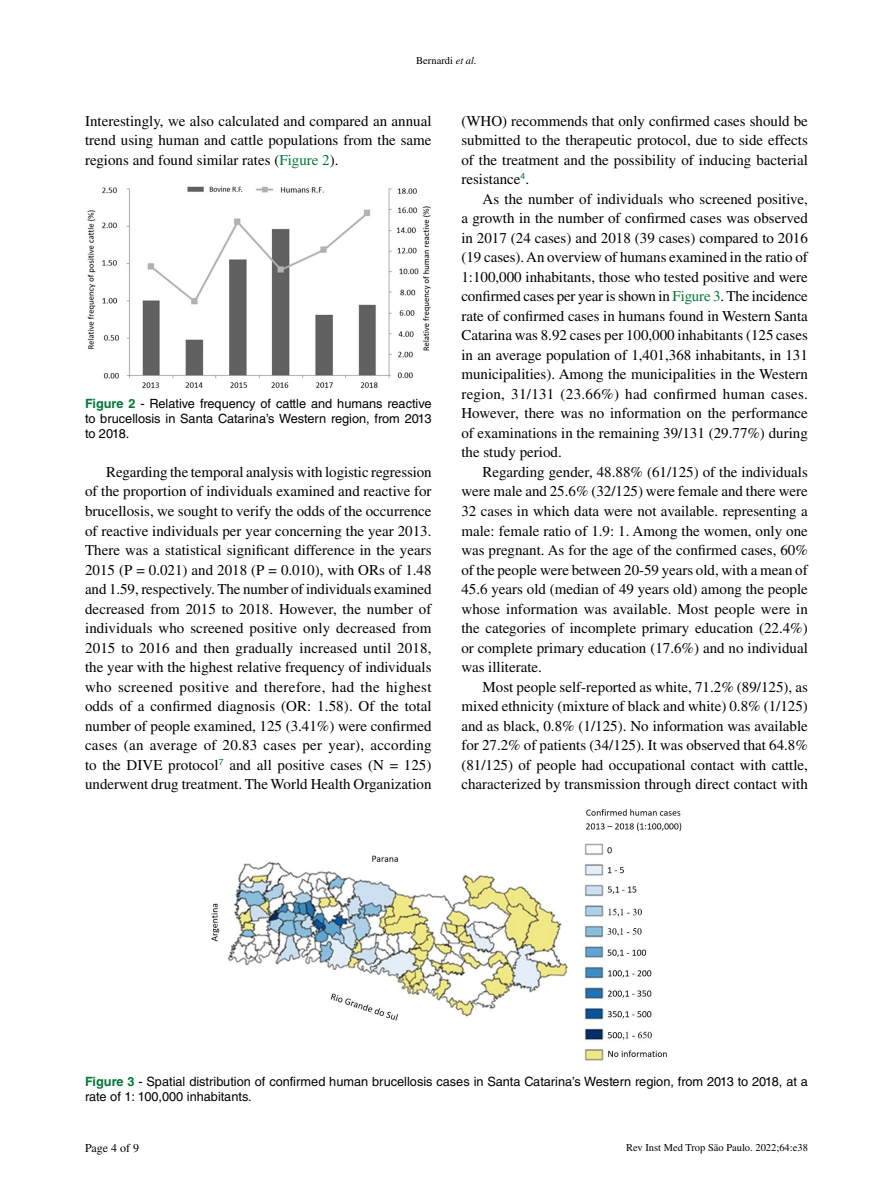
<style>
.page{position:relative;width:893px;height:1191px;background:#fff}
.page>*{position:absolute;margin:0;border:0;box-sizing:border-box;transform-origin:0 0}
.t1{font:15px/19.5px "Times LT Std";color:#000;text-align:justify}
.t2{font:12.75px/15px "Helvetica LT Std";color:#000;text-align:justify}
.t3{font:12px "Times LT Std";color:#000}
.t4{font:10.5px "Times LT Std";color:#000}
.s1{font-style:italic}
.s2{color:#007934}
.s3{font-weight:700;color:#007934}
</style>
<div class="page">
<img style="left:87px;top:186px;width:344px;height:202px">
<img style="left:211px;top:809px;width:471px;height:252px">
<p class="t4" style="left:416px;top:55px;width:62px">Bernardi <span class="s1">et al.</span></p>
<p class="t1" style="left:85px;top:111px;width:348px">Interestingly, we also calculated and compared an annual trend using human and cattle populations from the same regions and found similar rates (<span class="s2">Figure 2</span>).</p>
<p class="t2" style="left:85px;top:396px;width:348px"><span class="s3">Figure 2</span> - Relative frequency of cattle and humans reactive to brucellosis in Santa Catarina’s Western region, from 2013 to 2018.</p>
<p class="t1" style="left:85px;top:462px;width:348px;text-indent:21px">Regarding the temporal analysis with logistic regression of the proportion of individuals examined and reactive for brucellosis, we sought to verify the odds of the occurrence of reactive individuals per year concerning the year 2013.<br>There was a statistical significant difference in the years 2015 (P = 0.021) and 2018 (P = 0.010), with ORs of 1.48 and 1.59, respectively. The number of individuals examined decreased from 2015 to 2018. However, the number of individuals who screened positive only decreased from 2015 to 2016 and then gradually increased until 2018, the year with the highest relative frequency of individuals who screened positive and therefore, had the highest odds of a confirmed diagnosis (OR: 1.58). Of the total number of people examined, 125 (3.41%) were confirmed cases (an average of 20.83 cases per year), according to the DIVE protocol<sup>7</sup> and all positive cases (N = 125) underwent drug treatment. The World Health Organization</p>
<p class="t1" style="left:461px;top:111px;width:348px">(WHO) recommends that only confirmed cases should be submitted to the therapeutic protocol, due to side effects of the treatment and the possibility of inducing bacterial resistance<sup>4</sup>.</p>
<p class="t1" style="left:461px;top:189px;width:348px;text-indent:21px">As the number of individuals who screened positive, a growth in the number of confirmed cases was observed in 2017 (24 cases) and 2018 (39 cases) compared to 2016 (19 cases). An overview of humans examined in the ratio of 1:100,000 inhabitants, those who tested positive and were confirmed cases per year is shown in <span class="s2">Figure 3</span>. The incidence rate of confirmed cases in humans found in Western Santa Catarina was 8.92 cases per 100,000 inhabitants (125 cases in an average population of 1,401,368 inhabitants, in 131 municipalities). Among the municipalities in the Western region, 31/131 (23.66%) had confirmed human cases.<br>However, there was no information on the performance of examinations in the remaining 39/131 (29.77%) during the study period.</p>
<p class="t1" style="left:461px;top:462px;width:348px;text-indent:21px">Regarding gender, 48.88% (61/125) of the individuals were male and 25.6% (32/125) were female and there were 32 cases in which data were not available. representing a male: female ratio of 1.9: 1. Among the women, only one was pregnant. As for the age of the confirmed cases, 60% of the people were between 20-59 years old, with a mean of 45.6 years old (median of 49 years old) among the people whose information was available. Most people were in the categories of incomplete primary education (22.4%) or complete primary education (17.6%) and no individual was illiterate.</p>
<p class="t1" style="left:461px;top:676px;width:348px;text-indent:21px">Most people self-reported as white, 71.2% (89/125), as mixed ethnicity (mixture of black and white) 0.8% (1/125) and as black, 0.8% (1/125). No information was available for 27.2% of patients (34/125). It was observed that 64.8% (81/125) of people had occupational contact with cattle, characterized by transmission through direct contact with</p>
<p class="t2" style="left:85px;top:1074px;width:724px"><span class="s3">Figure 3</span> - Spatial distribution of confirmed human brucellosis cases in Santa Catarina’s Western region, from 2013 to 2018, at a rate of 1: 100,000 inhabitants.</p>
<p class="t3" style="left:85px;top:1141px;width:56px">Page 4 of 9</p>
<p class="t4" style="left:626px;top:1142px;width:183px">Rev Inst Med Trop São Paulo. 2022;64:e38</p>
</div>
